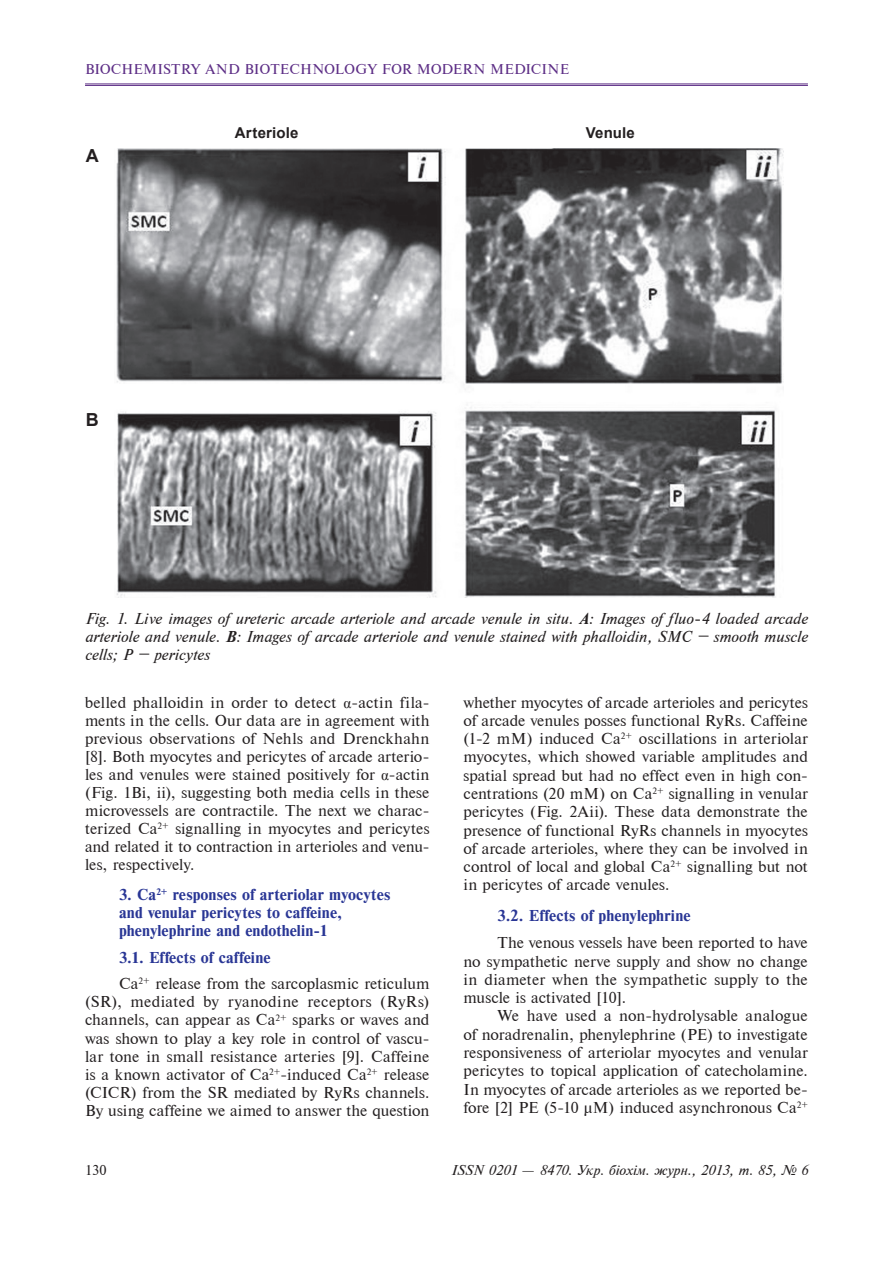
<style>
.page{position:relative;width:893px;height:1263px;background:#fff}
.page>*{position:absolute;margin:0;border:0;box-sizing:border-box;transform-origin:0 0}
.t1{font:700 18px "Arial";color:#231f20}
.t2{font:15px/18.3px "Newton C";letter-spacing:.005em;color:#231f20;text-align:justify}
.t3{font:15px/18px "Newton C Italic";color:#231f20;text-align:justify}
.t4{font:15px/18px "Newton C Bold";color:#293695}
.t5{font:700 15px "Arial";letter-spacing:.01em;color:#231f20}
.t6{font:13.5px "Newton C";letter-spacing:.01em;color:#5d2e86}
.t7{font:13.5px "Newton C Italic";color:#231f20}
.t8{font:13.5px "Newton C";color:#231f20}
.s1{font-family:"Newton C Bold";font-style:italic}
.s2{font-family:"Times New Roman"}
.s3{font-family:"Newton C"}
</style>
<div class="page">
<hr style="left:85px;top:84px;width:723px;height:1px;background:#5d2e86">
<hr style="left:85px;top:85px;width:723px;height:1px;background:#5d2e86">
<img style="left:116px;top:148px;width:667px;height:450px">
<p class="t6" style="left:85px;top:61px;width:20px">Bioc</p>
<p class="t6" style="left:121px;top:61px;width:23px">hemistr</p>
<p class="t6" style="left:191px;top:61px;width:27px">y and</p>
<p class="t6" style="left:245px;top:61px;width:20px">Biotec</p>
<p class="t6" style="left:300px;top:61px;width:93px">hnolo gy for</p>
<p class="t6" style="left:417px;top:61px;width:26px">Modern</p>
<p class="t6" style="left:490px;top:61px;width:25px">Medicine</p>
<p class="t1" style="left:86px;top:144px;width:14px">А</p>
<p class="t1" style="left:86px;top:407px;width:14px">B</p>
<p class="t5" style="left:235px;top:123px;width:65px">Аrteriole</p>
<p class="t5" style="left:586px;top:123px;width:51px">Venule</p>
<p class="t3" style="left:85px;top:609px;width:724px">Fig. 1. Live images of ureteric arcade arteriole and arcade venule in situ. <span class="s1">A</span>: Images of fluo-4 loaded arcade arteriole and venule. <span class="s1">B</span>: Images of arcade arteriole and venule stained with phalloidin, SMC – smooth muscle cells; P – pericytes</p>
<p class="t2" style="left:85px;top:693px;width:346px;text-align:left">belled phalloidin in order to detect <span class="s2">α</span>-actin fila&shy;ments in the cells. Our data are in agreement with previous observations of Nehls and Drenckhahn [8]. Both myocytes and pericytes of arcade arterio&shy;les and venules were stained positively for <span class="s2">α</span>-actin (Fig. 1Bi, ii), suggesting both media cells in these microvessels are contractile. The next we charac&shy;terized Ca<sup>2+</sup> signalling in myocytes and pericytes and related it to contraction in arterioles and venu&shy;les, respectively.</p>
<p class="t4" style="left:119px;top:886px;width:273px">3. Ca<sup>2+</sup> responses of arteriolar myocytes and venular pericytes to caffeine, phenylephrine and endothelin-1</p>
<p class="t4" style="left:119px;top:948px;width:153px">3.1. Effects of caffeine</p>
<p class="t2" style="left:85px;top:975px;width:346px;text-indent:34px">Ca<sup>2+</sup> release from the sarcoplasmic reticulum (SR), mediated by ryanodine receptors (RyRs) channels, can appear as Ca<sup>2+</sup> sparks or waves and was shown to play a key role in control of vascu&shy;lar tone in small resistance arteries [9]. Caffeine is a known activator of Ca<sup>2+</sup>-induced Ca<sup>2+</sup> release (CICR) from the SR mediated by RyRs channels.<br>By using caffeine we aimed to answer the question</p>
<p class="t2" style="left:463px;top:693px;width:346px">whether myocytes of arcade arterioles and pericytes of arcade venules posses functional RyRs. Caffeine (1-2 mM) induced Ca<sup>2+</sup> oscillations in arteriolar myocytes, which showed variable amplitudes and spatial spread but had no effect even in high con&shy;centrations (20 mM) on Ca<sup>2+</sup> signalling in venular pericytes (Fig. 2Aii). These data demonstrate the presence of functional RyRs channels in myocytes of arcade arterioles, where they can be involved in control of local and global Ca<sup>2+</sup> signalling but not in pericytes of arcade venules.</p>
<p class="t4" style="left:497px;top:907px;width:195px">3.2. Effects of phenylephrine</p>
<p class="t2" style="left:463px;top:934px;width:346px;text-indent:34px">The venous vessels have been reported to have no sympathetic nerve supply and show no change in diameter when the sympathetic supply to the muscle is activated [10].</p>
<p class="t2" style="left:463px;top:1007px;width:346px;text-indent:34px">We have used a non-hydrolysable analogue of noradrenalin, phenylephrine (PE) to investigate responsiveness of arteriolar myocytes and venular pericytes to topical application of catecholamine.<br>In myocytes of arcade arterioles as we reported be&shy;fore [2] PE (5-10 µM) induced asynchronous Ca<sup>2+</sup></p>
<p class="t8" style="left:85px;top:1163px;width:23px">130</p>
<p class="t7" style="left:451px;top:1163px;width:358px">ISSN 0201 <span class="s3">—</span> 8470. Укр. біохім. журн., 2013, т. 85, № 6</p>
</div>
